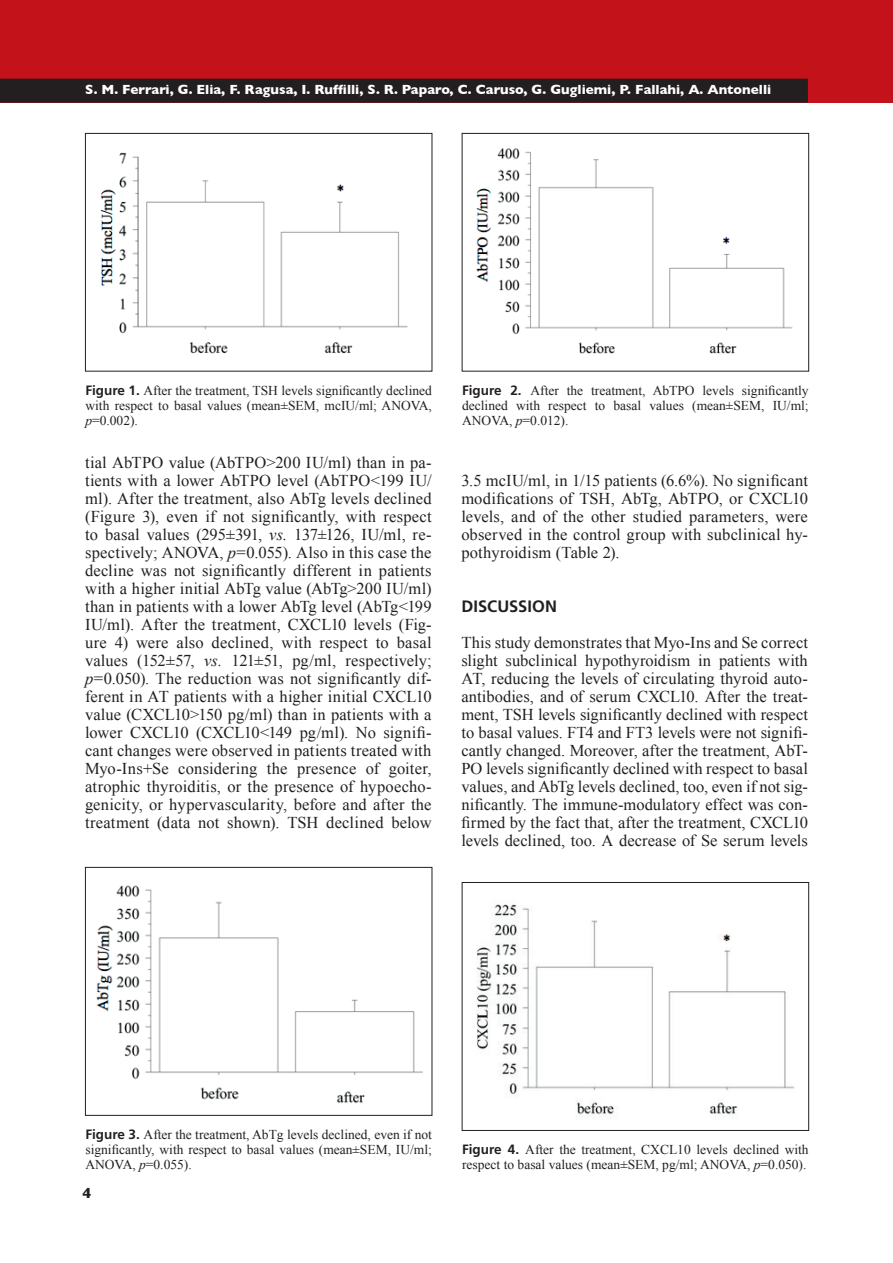
<style>
.page{position:relative;width:893px;height:1263px;background:#fff}
.page>*{position:absolute;margin:0;border:0;box-sizing:border-box;transform-origin:0 0}
.t1{font:16.5px/18px "Times New Roman";letter-spacing:.005em;color:#231f20;text-align:justify}
.t2{font:700 16.5px "Frutiger";letter-spacing:.005em;color:#231f20}
.t3{font:700 15px "Gill Sans";color:#231f20}
.t4{font:13.5px/15px "Times New Roman";color:#231f20;text-align:justify}
.t5{font:700 13.5px "Gill Sans";color:#fff}
.s1{font-family:"Frutiger";font-weight:700}
.s2{font-style:italic}
</style>
<div class="page">
<div style="left:0;top:0;width:893px;height:103px;background:#c4121a"></div>
<div style="left:0;top:79px;width:808px;height:24px;background:#231f20"></div>
<img style="left:100px;top:152px;width:308px;height:202px">
<div style="left:85px;top:133px;width:347px;height:239px;border:1px solid #231f20"></div>
<img style="left:96px;top:885px;width:327px;height:218px">
<div style="left:85px;top:867px;width:347px;height:249px;border:1px solid #231f20"></div>
<img style="left:476px;top:148px;width:317px;height:206px">
<div style="left:462px;top:133px;width:347px;height:239px;border:1px solid #231f20"></div>
<img style="left:476px;top:904px;width:318px;height:214px">
<div style="left:462px;top:882px;width:347px;height:249px;border:1px solid #231f20"></div>
<p class="t5" style="left:85px;top:79px;width:688px">S. M. Ferrari, G. Elia, F. Ragusa, I. Ruffilli, S. R. Paparo, C. Caruso, G. Gugliemi, P. Fallahi, A. Antonelli</p>
<p class="t4" style="left:85px;top:383px;width:348px"><span class="s1">Figure 1.</span> After the treatment, TSH levels significantly declined with respect to basal values (mean±SEM, mcIU/ml; ANOVA, <span class="s2">p</span>=0.002).</p>
<p class="t1" style="left:85px;top:453px;width:348px">tial AbTPO value (AbTPO&gt;200 IU/ml) than in pa&shy;tients with a lower AbTPO level (AbTPO&lt;199 IU/ ml). After the treatment, also AbTg levels declined (Figure 3), even if not significantly, with respect to basal values (295±391, <span class="s2">vs.</span> 137±126, IU/ml, re&shy;spectively; ANOVA, <span class="s2">p</span>=0.055). Also in this case the decline was not significantly different in patients with a higher initial AbTg value (AbTg&gt;200 IU/ml) than in patients with a lower AbTg level (AbTg&lt;199<br>IU/ml). After the treatment, CXCL10 levels (Fig&shy;ure 4) were also declined, with respect to basal values (152±57, <span class="s2">vs.</span> 121±51, pg/ml, respectively; <span class="s2">p</span>=0.050). The reduction was not significantly dif&shy;ferent in AT patients with a higher initial CXCL10 value (CXCL10&gt;150 pg/ml) than in patients with a lower CXCL10 (CXCL10&lt;149 pg/ml). No signifi&shy;cant changes were observed in patients treated with Myo-Ins+Se considering the presence of goiter, atrophic thyroiditis, or the presence of hypoecho&shy;genicity, or hypervascularity, before and after the treatment (data not shown). TSH declined below</p>
<p class="t4" style="left:462px;top:383px;width:348px"><span class="s1">Figure 2.</span> After the treatment, AbTPO levels significantly declined with respect to basal values (mean±SEM, IU/ml; ANOVA, <span class="s2">p</span>=0.012).</p>
<p class="t1" style="left:461px;top:471px;width:348px">3.5 mcIU/ml, in 1/15 patients (6.6%). No significant modifications of TSH, AbTg, AbTPO, or CXCL10 levels, and of the other studied parameters, were observed in the control group with subclinical hy&shy;pothyroidism (Table 2).</p>
<p class="t2" style="left:461px;top:597px;width:97px">DISCUSSION</p>
<p class="t1" style="left:461px;top:633px;width:348px">This study demonstrates that Myo-Ins and Se correct slight subclinical hypothyroidism in patients with AT, reducing the levels of circulating thyroid auto&shy;antibodies, and of serum CXCL10. After the treat&shy;ment, TSH levels significantly declined with respect to basal values. FT4 and FT3 levels were not signifi&shy;cantly changed. Moreover, after the treatment, AbT-PO levels significantly declined with respect to basal values, and AbTg levels declined, too, even if not sig&shy;nificantly. The immune-modulatory effect was con&shy;firmed by the fact that, after the treatment, CXCL10 levels declined, too. A decrease of Se serum levels</p>
<p class="t4" style="left:85px;top:1127px;width:348px"><span class="s1">Figure 3.</span> After the treatment, AbTg levels declined, even if not significantly, with respect to basal values (mean±SEM, IU/ml; ANOVA, <span class="s2">p</span>=0.055).</p>
<p class="t3" style="left:82px;top:1181px;width:10px">4</p>
<p class="t4" style="left:462px;top:1142px;width:348px"><span class="s1">Figure 4.</span> After the treatment, CXCL10 levels declined with respect to basal values (mean±SEM, pg/ml; ANOVA, <span class="s2">p</span>=0.050).</p>
</div>
